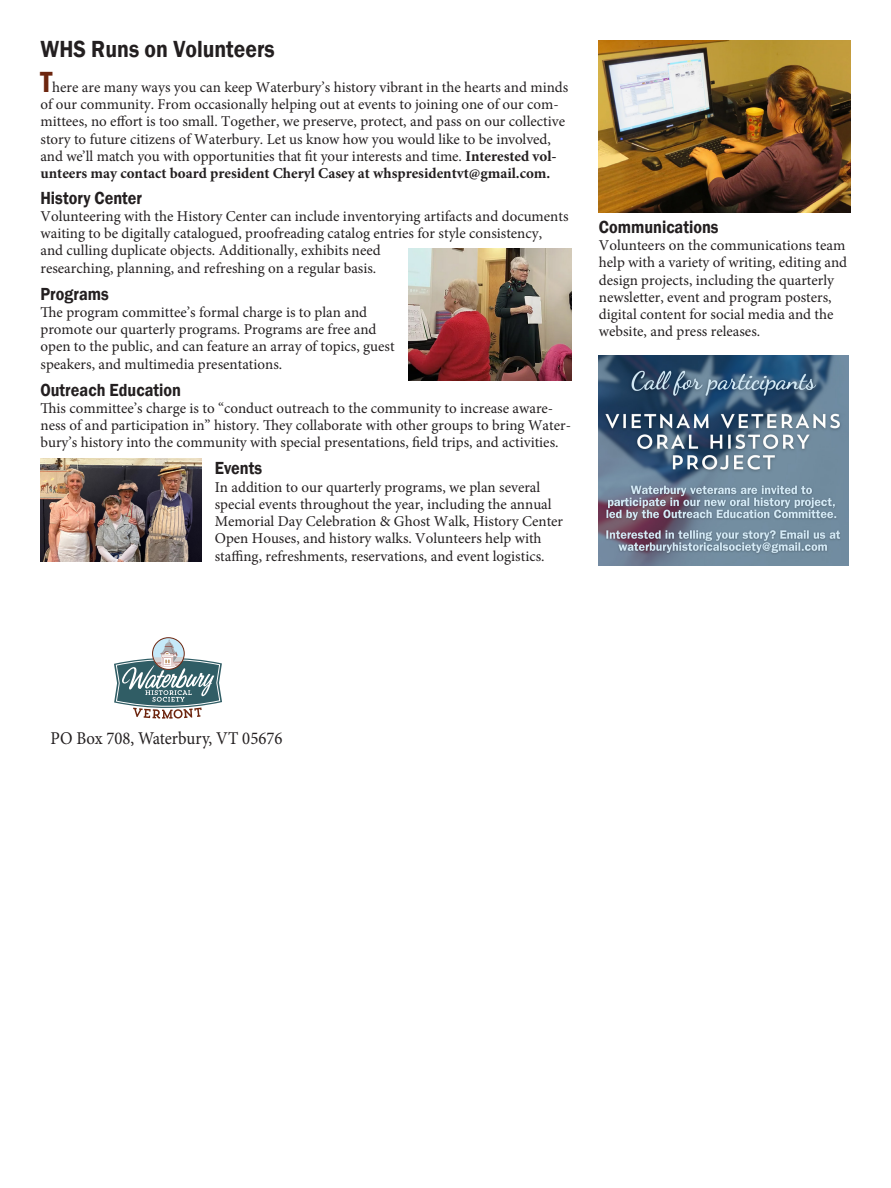
<style>
.page{position:relative;width:891px;height:1188px;background:#fff}
.page>*{position:absolute;margin:0;border:0;box-sizing:border-box;transform-origin:0 0}
.Subhead{font:600 24px "Franklin Gothic";color:#231f20;scale:.9 1}
.Subhead-2{font:600 18px "Franklin Gothic";color:#231f20;scale:.9 1}
.Body_text{font:18px "Minion Pro";color:#231f20;scale:.93 1}
.Body_text-2{font:15px/17.2px "Minion Pro";color:#231f20}
.s1{font-family:"Franklin Gothic";font-weight:600;font-stretch:condensed;font-size:30px;color:#6d260f}
.s2{font-weight:700}
</style>
<div class="page">
<div style="left:152px;top:637px;width:32px;height:33px;border:1px solid #6d260f;border-radius:50%"></div>
<svg style="left:114px;top:638px;width:108px;height:81px"></svg>
<img style="left:599px;top:355px;width:250px;height:211px">
<img style="left:599px;top:40px;width:251px;height:173px">
<img style="left:408px;top:248px;width:163px;height:132px">
<img style="left:40px;top:459px;width:161px;height:103px">
<p class="Subhead" style="left:40px;top:35px;width:262px">WHS Runs on Volunteers</p>
<p class="Body_text-2" style="left:40px;top:78px;width:529px"><span class="s1">T</span>here are many ways you can keep Waterbury’s history vibrant in the hearts and minds of our community. From occasionally helping out at events to joining one of our com&shy;mittees, no effort is too small. Together, we preserve, protect, and pass on our collective story to future citizens of Waterbury. Let us know how you would like to be involved, and we’ll match you with opportunities that fit your interests and time. <span class="s2">Interested vol&shy;unteers may contact board president Cheryl Casey at whspresidentvt@gmail.com.</span></p>
<p class="Subhead-2" style="left:40px;top:186px;width:115px">History Center</p>
<p class="Body_text-2" style="left:40px;top:207px;width:530px">Volunteering with the History Center can include inventorying artifacts and documents waiting to be digitally catalogued, proofreading catalog entries for style consistency, and culling duplicate objects. Additionally, exhibits need<br>researching, planning, and refreshing on a regular basis.</p>
<p class="Subhead-2" style="left:40px;top:282px;width:78px">Programs</p>
<p class="Body_text-2" style="left:40px;top:303px;width:356px">The program committee’s formal charge is to plan and promote our quarterly programs. Programs are free and open to the public, and can feature an array of topics, guest speakers, and multimedia presentations.</p>
<p class="Subhead-2" style="left:40px;top:378px;width:158px">Outreach Education</p>
<p class="Body_text-2" style="left:40px;top:399px;width:532px">This committee’s charge is to “conduct outreach to the community to increase aware&shy;ness of and participation in” history. They collaborate with other groups to bring Water&shy;bury’s history into the community with special presentations, field trips, and activities.</p>
<p class="Subhead-2" style="left:215px;top:457px;width:54px">Events</p>
<p class="Body_text-2" style="left:215px;top:478px;width:350px">In addition to our quarterly programs, we plan several special events throughout the year, including the annual Memorial Day Celebration &amp; Ghost Walk, History Center Open Houses, and history walks. Volunteers help with staffing, refreshments, reservations, and event logistics.</p>
<p class="Subhead-2" style="left:599px;top:216px;width:135px">Communications</p>
<p class="Body_text-2" style="left:599px;top:237px;width:250px">Volunteers on the communications team help with a variety of writing, editing and design projects, including the quarterly newsletter, event and program posters, digital content for social media and the website, and press releases.</p>
<p class="Body_text" style="left:51px;top:726px;width:251px">PO Box 708, Waterbury, VT 05676</p>
</div>
